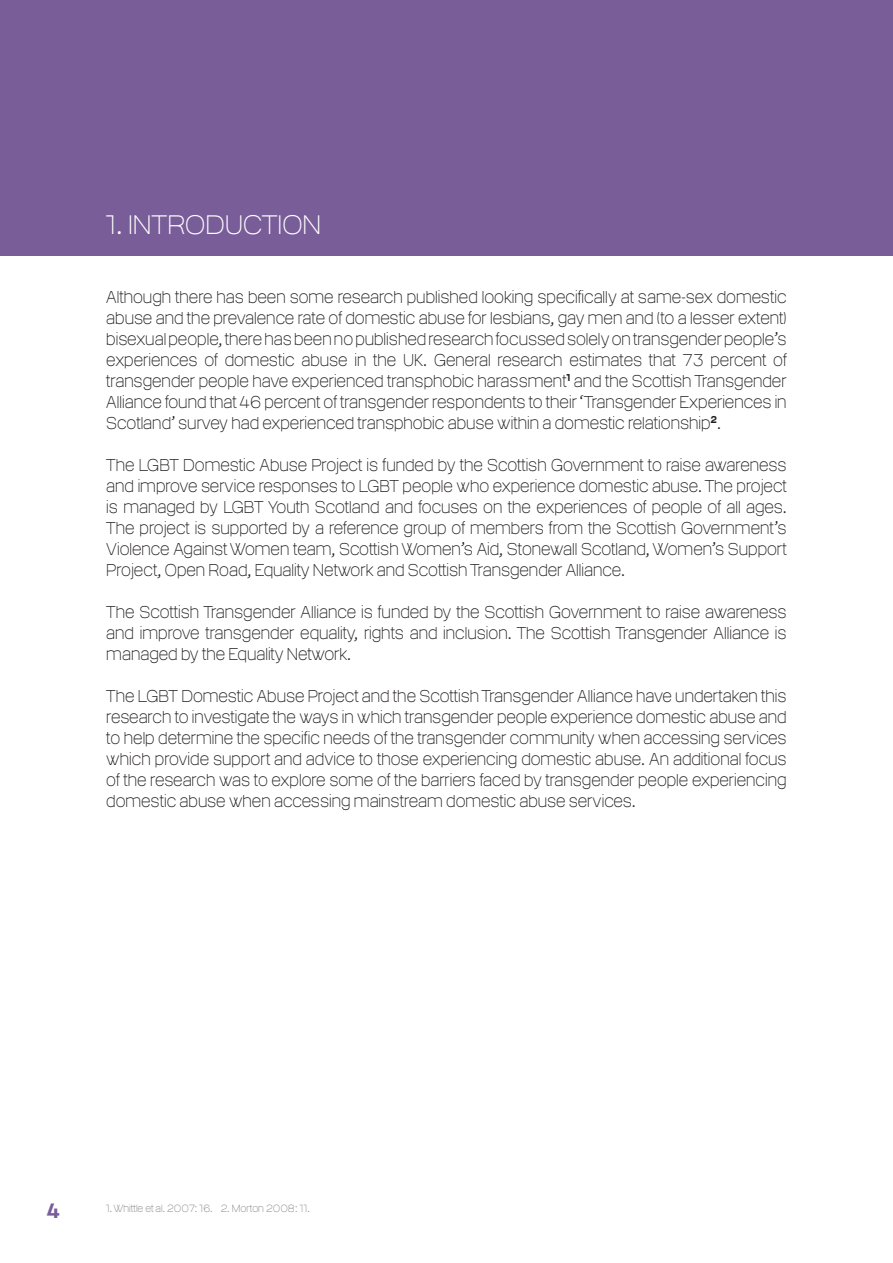
<style>
.page{position:relative;width:893px;height:1263px;background:#fff}
.page>*{position:absolute;margin:0;border:0;box-sizing:border-box;transform-origin:0 0}
.t1{font:100 27px "Colin Samuels";color:#fff;scale:.85 1}
.t2{font:21px "Colin Samuels";color:#795d99;scale:.8 1}
.t3{font:100 17.25px/21px "Colin Samuels";color:#231f20;text-align:justify;scale:.8 1}
.t4{font:100 10.5px "Colin Samuels";color:#808285;scale:.8 1}
</style>
<div class="page">
<div style="left:0;top:0;width:893px;height:255px;background:#795d99"></div>
<h1 class="t1" style="left:106px;top:210px;width:254px">1. INTRODUCTION</h1>
<p class="t3" style="left:106px;top:286px;width:852px">Although there has been some research published looking specifically at same-sex domestic abuse and the prevalence rate of domestic abuse for lesbians, gay men and (to a lesser extent) bisexual people, there has been no published research focussed solely on transgender people’s experiences of domestic abuse in the UK. General research estimates that 73 percent of transgender people have experienced transphobic harassment<sup>1</sup> and the Scottish Transgender Alliance found that 46 percent of transgender respondents to their ‘Transgender Experiences in Scotland’ survey had experienced transphobic abuse within a domestic relationship<sup>2</sup>.</p>
<p class="t3" style="left:106px;top:454px;width:852px">The LGBT Domestic Abuse Project is funded by the Scottish Government to raise awareness and improve service responses to LGBT people who experience domestic abuse. The project is managed by LGBT Youth Scotland and focuses on the experiences of people of all ages.<br>The project is supported by a reference group of members from the Scottish Government’s Violence Against Women team, Scottish Women’s Aid, Stonewall Scotland, Women’s Support Project, Open Road, Equality Network and Scottish Transgender Alliance.</p>
<p class="t3" style="left:106px;top:601px;width:852px">The Scottish Transgender Alliance is funded by the Scottish Government to raise awareness and improve transgender equality, rights and inclusion. The Scottish Transgender Alliance is managed by the Equality Network.</p>
<p class="t3" style="left:106px;top:685px;width:852px">The LGBT Domestic Abuse Project and the Scottish Transgender Alliance have undertaken this research to investigate the ways in which transgender people experience domestic abuse and to help determine the specific needs of the transgender community when accessing services which provide support and advice to those experiencing domestic abuse. An additional focus of the research was to explore some of the barriers faced by transgender people experiencing domestic abuse when accessing mainstream domestic abuse services.</p>
<p class="t2" style="left:46px;top:1199px;width:19px">4</p>
<p class="t4" style="left:106px;top:1202px;width:256px">1. Whittle et al. 2007: 16. 2. Morton 2008: 11.</p>
</div>
